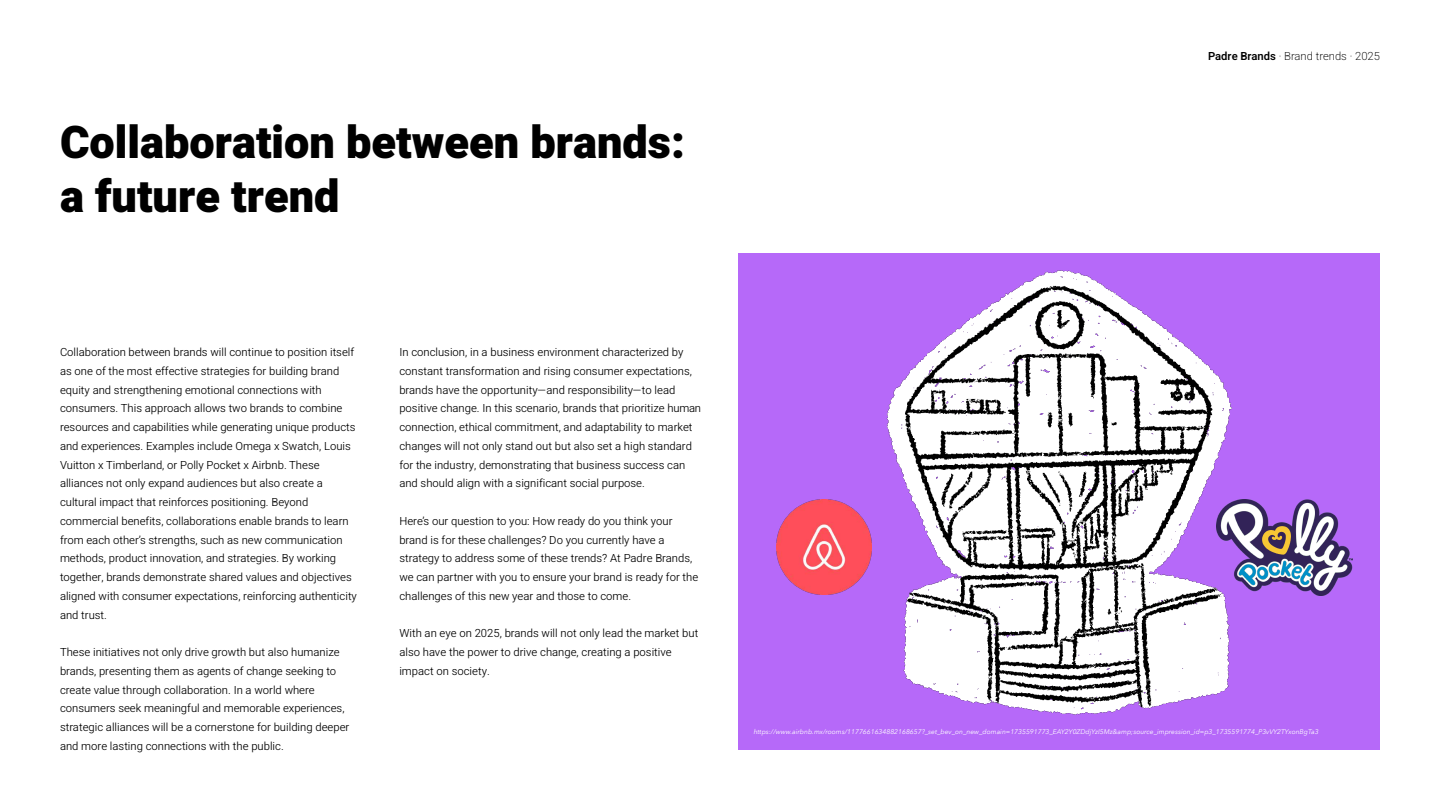
<style>
.page{position:relative;width:1440px;height:810px;background:#fff}
.page>*{position:absolute;margin:0;border:0;box-sizing:border-box;transform-origin:0 0}
.t1{font:900 45px/54px "Heebo";color:#000}
.t2{font:300 11.25px/18.8px "Heebo";color:#000}
.t3{font:200 11.25px "Heebo";color:#000}
.t4{font:italic 6.75px "Avenir Next";color:#fff}
.s1{font-weight:600}
</style>
<div class="page">
<div style="left:739px;top:253px;width:641px;height:497px;background:#b669f9"></div>
<img style="left:886px;top:270px;width:346px;height:445px">
<svg style="left:1218px;top:498px;width:135px;height:99px"></svg>
<img style="left:1216px;top:499px;width:136px;height:96px">
<img style="left:777px;top:499px;width:95px;height:96px">
<h1 class="t1" style="left:60px;top:118px;width:626px">Collaboration between brands: a future trend</h1>
<p class="t3" style="left:1208px;top:49px;width:173px"><span class="s1">Padre Brands</span> · Brand trends · 2025</p>
<p class="t2" style="left:60px;top:343px;width:298px">Collaboration between brands will continue to position itself as one of the most effective strategies for building brand equity and strengthening emotional connections with consumers. This approach allows two brands to combine resources and capabilities while generating unique products and experiences. Examples include Omega x Swatch, Louis Vuitton x Timberland, or Polly Pocket x Airbnb. These alliances not only expand audiences but also create a cultural impact that reinforces positioning. Beyond commercial benefits, collaborations enable brands to learn from each other’s strengths, such as new communication methods, product innovation, and strategies. By working together, brands demonstrate shared values and objectives aligned with consumer expectations, reinforcing authenticity and trust.</p>
<p class="t2" style="left:60px;top:643px;width:291px">These initiatives not only drive growth but also humanize brands, presenting them as agents of change seeking to create value through collaboration. In a world where consumers seek meaningful and memorable experiences, strategic alliances will be a cornerstone for building deeper and more lasting connections with the public.</p>
<p class="t2" style="left:399px;top:343px;width:303px">In conclusion, in a business environment characterized by constant transformation and rising consumer expectations, brands have the opportunity—and responsibility—to lead positive change. In this scenario, brands that prioritize human connection, ethical commitment, and adaptability to market changes will not only stand out but also set a high standard for the industry, demonstrating that business success can and should align with a significant social purpose.</p>
<p class="t2" style="left:399px;top:512px;width:300px">Here’s our question to you: How ready do you think your brand is for these challenges? Do you currently have a strategy to address some of these trends? At Padre Brands, we can partner with you to ensure your brand is ready for the challenges of this new year and those to come.</p>
<p class="t2" style="left:399px;top:624px;width:300px">With an eye on 2025, brands will not only lead the market but also have the power to drive change, creating a positive impact on society.</p>
<p class="t4" style="left:754px;top:726px;width:566px">https://www.airbnb.mx/rooms/1177661634882168657?_set_bev_on_new_domain=1735591773_EAY2Y0ZDdjYzI5Mz&amp;amp;source_impression_id=p3_1735591774_P3vVY2TYxonBgTa3</p>
</div>
